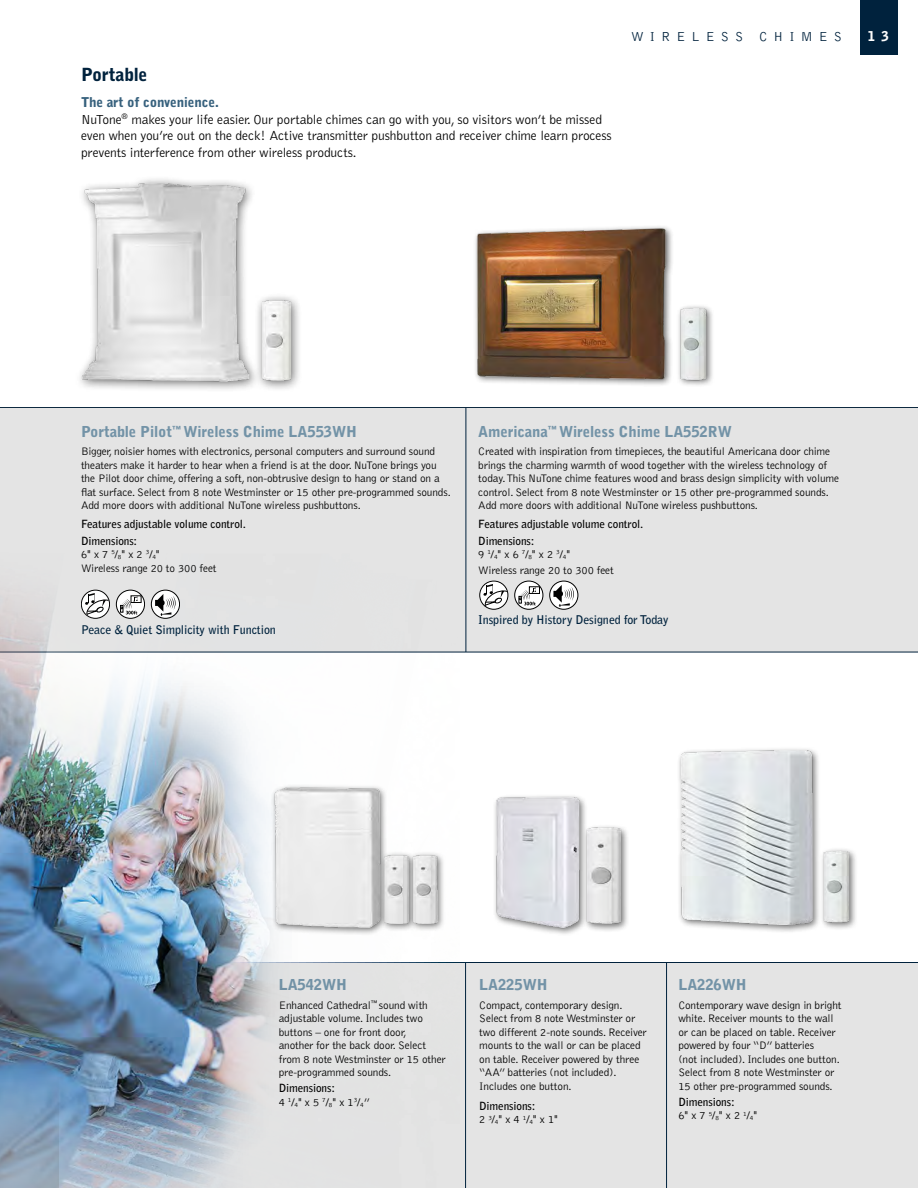
<style>
.page{position:relative;width:918px;height:1188px;background:#fff}
.page>*{position:absolute;margin:0;border:0;box-sizing:border-box;transform-origin:0 0}
.t1{font:900 18px "Bell Gothic";letter-spacing:-.01em;color:#00223d}
.t2{font:900 15px "Bell Gothic";letter-spacing:-.01em;color:#7393a7}
.t3{font:300 13.5px/16.5px "Bell Gothic";letter-spacing:-.01em;color:#000}
.t4{font:300 13.5px "Bell Gothic";letter-spacing:.45em;color:#00223d}
.t5{font:900 13.5px "Bell Gothic";color:#fff}
.t6{font:700 12px "Bell Gothic";letter-spacing:-.01em;color:#00223d}
.t7{font:300 11.25px/13.5px "Bell Gothic";letter-spacing:-.01em;color:#000}
.t8{font:700 11.25px/13.5px "Bell Gothic";letter-spacing:-.01em;color:#000}
.s1{font-weight:900;color:#37617d}
.s2{font-size:6.6px}
.s3{font-weight:300}
.s4{font-weight:300;font-size:6.6px}
</style>
<div class="page">
<img style="left:80px;top:179px;width:219px;height:211px">
<img style="left:475px;top:226px;width:238px;height:159px">
<img style="left:494px;top:796px;width:134px;height:138px">
<img style="left:679px;top:749px;width:177px;height:183px">
<div style="left:0;top:963px;width:918px;height:225px;background:#e4e4e4"></div>
<div style="left:0;top:408px;width:918px;height:244px;background:#e4e4e4"></div>
<div style="left:860px;top:0;width:37px;height:54px;background:#00223d"></div>
<hr style="left:0;top:652px;width:918px;height:1px;background:#00223d">
<svg style="left:480px;top:581px;width:28px;height:28px"></svg>
<svg style="left:483px;top:584px;width:25px;height:25px"></svg>
<div style="left:479px;top:581px;width:29px;height:29px;border:1px solid #000;border-radius:50%"></div>
<svg style="left:515px;top:581px;width:28px;height:28px"></svg>
<div style="left:514px;top:581px;width:29px;height:29px;border:1px solid #000;border-radius:50%"></div>
<div style="left:529px;top:587px;width:11px;height:7px;background:#fff;border:1px solid #000"></div>
<svg style="left:519px;top:588px;width:18px;height:17px"></svg>
<svg style="left:550px;top:581px;width:28px;height:28px"></svg>
<div style="left:549px;top:581px;width:29px;height:29px;border:1px solid #000;border-radius:50%"></div>
<svg style="left:553px;top:585px;width:21px;height:22px"></svg>
<hr style="left:666px;top:963px;width:1px;height:225px;background:#00223d">
<hr style="left:0;top:407px;width:918px;height:1px;background:#00223d">
<hr style="left:465px;top:963px;width:1px;height:225px;background:#00223d">
<hr style="left:466px;top:407px;width:1px;height:245px;background:#00223d">
<img style="left:39px;top:589px;width:421px;height:599px">
<img style="left:0;top:407px;width:39px;height:781px">
<div style="left:271px;top:784px;width:175px;height:152px;background:#000;opacity:.55"></div>
<img style="left:265px;top:784px;width:181px;height:145px">
<h1 class="t1" style="left:81px;top:64px;width:68px">Portable</h1>
<p class="t3" style="left:81px;top:95px;width:532px"><span class="s1">The art of convenience.<br></span>NuTone<sup>®</sup> makes your life easier. Our portable chimes can go with you, so visitors won’t be missed even when you’re out on the deck! Active transmitter pushbutton and receiver chime learn process prevents interference from other wireless products.</p>
<p class="t4" style="left:631px;top:29px;width:213px">WIRELESS CHIMES</p>
<p class="t5" style="left:868px;top:28px;width:23px">1 3</p>
<h2 class="t2" style="left:81px;top:422px;width:277px">Portable Pilot<sup>™</sup> Wireless Chime LA553WH</h2>
<p class="t7" style="left:81px;top:445px;width:371px">Bigger, noisier homes with electronics, personal computers and surround sound theaters make it harder to hear when a friend is at the door. NuTone brings you the Pilot door chime, offering a soft, non-obtrusive design to hang or stand on a flat surface. Select from 8 note Westminster or 15 other pre-programmed sounds.<br>Add more doors with additional NuTone wireless pushbuttons.</p>
<p class="t8" style="left:81px;top:516px;width:167px;line-height:16.2px">Features adjustable volume control.<br>Dimensions:</p>
<p class="t7" style="left:81px;top:548px;width:137px">6" x 7 <sup>5</sup>/<span class="s2">8</span>" x 2 <sup>3</sup>/<span class="s2">4</span>"<br>Wireless range 20 to 300 feet</p>
<p class="t6" style="left:81px;top:622px;width:196px">Peace &amp; Quiet Simplicity with Function</p>
<h2 class="t2" style="left:478px;top:422px;width:255px">Americana<sup>™</sup> Wireless Chime LA552RW</h2>
<p class="t7" style="left:478px;top:445px;width:362px">Created with inspiration from timepieces, the beautiful Americana door chime brings the charming warmth of wood together with the wireless technology of today. This NuTone chime features wood and brass design simplicity with volume control. Select from 8 note Westminster or 15 other pre-programmed sounds.<br>Add more doors with additional NuTone wireless pushbuttons.</p>
<p class="t8" style="left:478px;top:516px;width:167px;line-height:16.2px">Features adjustable volume control.<br>Dimensions:</p>
<p class="t7" style="left:478px;top:546px;width:137px;line-height:16.2px">9 <sup>1</sup>/<span class="s2">4</span>" x 6 <sup>7</sup>/<span class="s2">8</span>" x 2 <sup>3</sup>/<span class="s2">4</span>"<br>Wireless range 20 to 300 feet</p>
<p class="t6" style="left:478px;top:613px;width:192px">Inspired by History Designed for Today</p>
<h2 class="t2" style="left:279px;top:976px;width:70px">LA542WH</h2>
<p class="t7" style="left:279px;top:999px;width:169px">Enhanced Cathedral<sup>™</sup> sound with adjustable volume. Includes two buttons – one for front door,<br>another for the back door. Select from 8 note Westminster or 15 other pre-programmed sounds.</p>
<p class="t8" style="left:279px;top:1082px;width:93px">Dimensions:<br><span class="s3">4</span> <sup>1</sup><span class="s3">/</span><span class="s4">4</span><span class="s3">" x 5</span> <sup>7</sup><span class="s3">/</span><span class="s4">8</span><span class="s3">" x 1</span><sup>3</sup><span class="s3">/</span><span class="s4">4</span><span class="s3">”</span></p>
<h2 class="t2" style="left:479px;top:976px;width:70px">LA225WH</h2>
<p class="t7" style="left:479px;top:999px;width:169px">Compact, contemporary design.<br>Select from 8 note Westminster or two different 2-note sounds. Receiver mounts to the wall or can be placed on table. Receiver powered by three “AA” batteries (not included).<br>Includes one button.</p>
<p class="t8" style="left:479px;top:1099px;width:80px">Dimensions:<br><span class="s3">2</span> <sup>3</sup><span class="s3">/</span><span class="s4">4</span><span class="s3">" x 4</span> <sup>1</sup><span class="s3">/</span><span class="s4">4</span><span class="s3">" x 1"</span></p>
<h2 class="t2" style="left:678px;top:976px;width:70px">LA226WH</h2>
<p class="t7" style="left:678px;top:999px;width:165px">Contemporary wave design in bright white. Receiver mounts to the wall or can be placed on table. Receiver powered by four “D” batteries<br>(not included). Includes one button.<br>Select from 8 note Westminster or 15 other pre-programmed sounds.</p>
<p class="t8" style="left:678px;top:1095px;width:80px">Dimensions:<br><span class="s3">6" x 7</span> <sup>5</sup><span class="s3">/</span><span class="s4">8</span><span class="s3">" x 2</span> <sup>1</sup><span class="s3">/</span><span class="s4">4</span><span class="s3">"</span></p>
</div>
